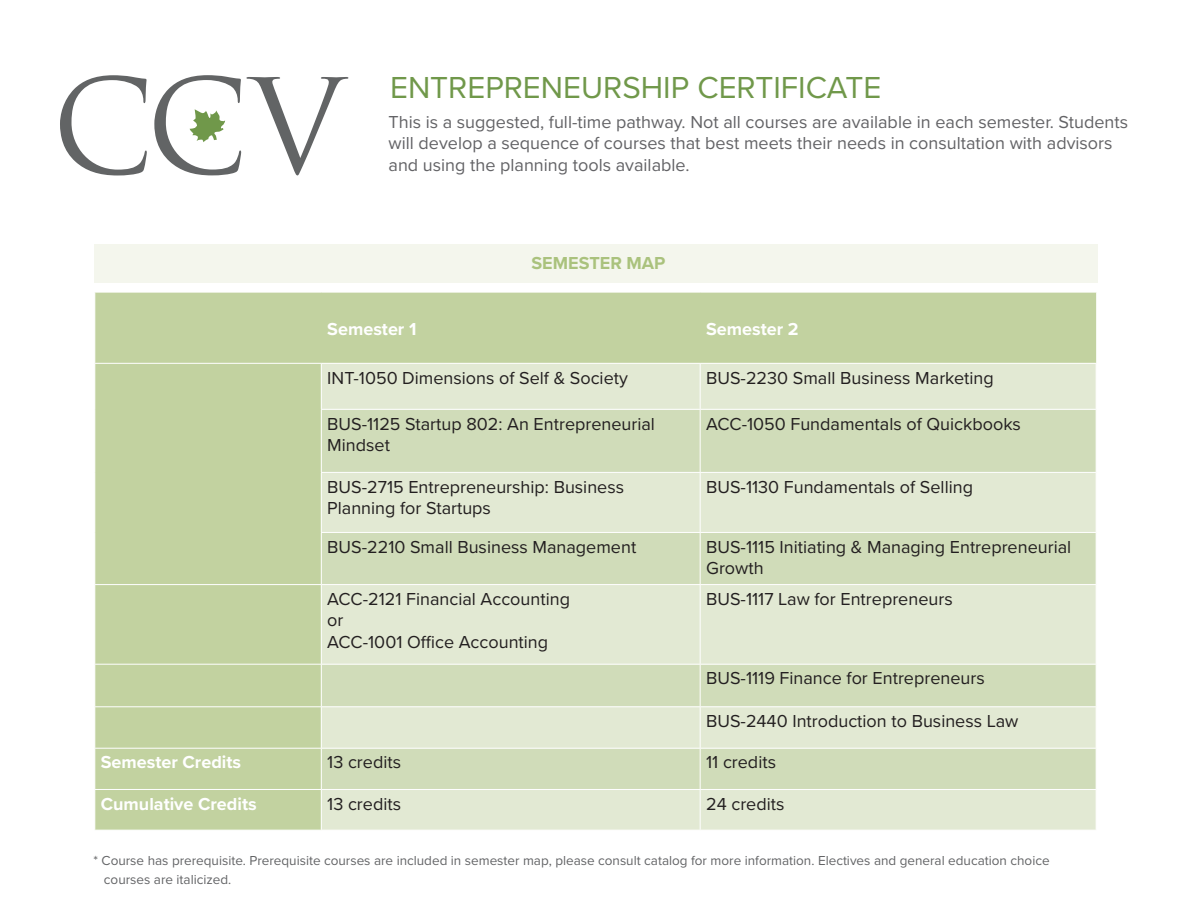
<style>
.page{position:relative;width:1188px;height:918px;background:#fff}
.page>*{position:absolute;margin:0;border:0;box-sizing:border-box;transform-origin:0 0}
.t1{font:31.5px "Proxima Nova";color:#70984a}
.t2{font:18px/21.6px "Proxima Nova";color:#231f20}
.t3{font:18px/21.6px "Proxima Nova";color:#636366}
.t4{font:700 18px "Proxima Nova";color:#fff}
.t5{font:700 18px "Proxima Nova";color:#aac27d}
.t6{font:13.5px/19.8px "Proxima Nova";color:#636466}
</style>
<div class="page">
<svg style="left:60px;top:75px;width:87px;height:100px"></svg>
<svg style="left:154px;top:75px;width:194px;height:100px"></svg>
<div style="left:95px;top:293px;width:1001px;height:537px;background:#c2d2a0"></div>
<div style="left:322px;top:364px;width:774px;height:466px;background:#e2e9d3"></div>
<svg style="left:322px;top:410px;width:774px;height:379px;background:#d8e2c5"></svg>
<hr style="left:321px;top:364px;width:1px;height:45px;background:#fff">
<hr style="left:700px;top:364px;width:1px;height:45px;background:#fff">
<hr style="left:321px;top:409px;width:379px;height:1px;background:#fff">
<hr style="left:321px;top:410px;width:1px;height:62px;background:#fff">
<hr style="left:700px;top:409px;width:397px;height:1px;background:#fff">
<hr style="left:700px;top:410px;width:1px;height:62px;background:#fff">
<hr style="left:321px;top:472px;width:379px;height:1px;background:#fff">
<hr style="left:321px;top:473px;width:1px;height:59px;background:#fff">
<hr style="left:700px;top:472px;width:397px;height:1px;background:#fff">
<hr style="left:700px;top:473px;width:1px;height:59px;background:#fff">
<hr style="left:321px;top:532px;width:379px;height:1px;background:#fff">
<hr style="left:321px;top:533px;width:1px;height:51px;background:#fff">
<hr style="left:700px;top:532px;width:397px;height:1px;background:#fff">
<hr style="left:700px;top:533px;width:1px;height:51px;background:#fff">
<hr style="left:94px;top:584px;width:227px;height:1px;background:#fff">
<hr style="left:321px;top:584px;width:379px;height:1px;background:#fff">
<hr style="left:321px;top:585px;width:1px;height:79px;background:#fff">
<hr style="left:700px;top:584px;width:397px;height:1px;background:#fff">
<hr style="left:700px;top:585px;width:1px;height:79px;background:#fff">
<hr style="left:94px;top:664px;width:227px;height:1px;background:#fff">
<hr style="left:321px;top:664px;width:379px;height:1px;background:#fff">
<hr style="left:321px;top:665px;width:1px;height:41px;background:#fff">
<hr style="left:700px;top:664px;width:397px;height:1px;background:#fff">
<hr style="left:700px;top:665px;width:1px;height:41px;background:#fff">
<hr style="left:94px;top:706px;width:227px;height:1px;background:#fff">
<hr style="left:321px;top:706px;width:379px;height:1px;background:#fff">
<hr style="left:321px;top:707px;width:1px;height:41px;background:#fff">
<hr style="left:700px;top:706px;width:397px;height:1px;background:#fff">
<hr style="left:700px;top:707px;width:1px;height:41px;background:#fff">
<hr style="left:94px;top:748px;width:227px;height:1px;background:#fff">
<hr style="left:321px;top:748px;width:379px;height:1px;background:#fff">
<hr style="left:321px;top:749px;width:1px;height:40px;background:#fff">
<hr style="left:700px;top:748px;width:397px;height:1px;background:#fff">
<hr style="left:700px;top:749px;width:1px;height:40px;background:#fff">
<hr style="left:94px;top:789px;width:227px;height:1px;background:#fff">
<hr style="left:321px;top:789px;width:379px;height:1px;background:#fff">
<hr style="left:321px;top:790px;width:1px;height:40px;background:#fff">
<hr style="left:700px;top:789px;width:397px;height:1px;background:#fff">
<hr style="left:700px;top:790px;width:1px;height:40px;background:#fff">
<hr style="left:94px;top:363px;width:227px;height:1px;background:#fff">
<hr style="left:321px;top:363px;width:379px;height:1px;background:#fff">
<hr style="left:700px;top:363px;width:397px;height:1px;background:#fff">
<div style="left:94px;top:245px;width:1004px;height:38px;background:#f4f6ed"></div>
<h1 class="t1" style="left:390px;top:64px;width:493px">ENTREPRENEURSHIP CERTIFICATE</h1>
<p class="t3" style="left:389px;top:110px;width:741px">This is a suggested, full-time pathway. Not all courses are available in each semester. Students will develop a sequence of courses that best meets their needs in consultation with advisors and using the planning tools available.</p>
<p class="t5" style="left:532px;top:250px;width:135px">SEMESTER MAP</p>
<p class="t4" style="left:327px;top:315px;width:91px">Semester 1</p>
<p class="t4" style="left:706px;top:315px;width:94px">Semester 2</p>
<p class="t2" style="left:327px;top:366px;width:302px">INT-1050 Dimensions of Self &amp; Society</p>
<p class="t2" style="left:706px;top:366px;width:289px">BUS-2230 Small Business Marketing</p>
<p class="t2" style="left:327px;top:412px;width:329px">BUS-1125 Startup 802: An Entrepreneurial<br>Mindset</p>
<p class="t2" style="left:706px;top:412px;width:316px">ACC-1050 Fundamentals of Quickbooks</p>
<p class="t2" style="left:327px;top:475px;width:298px">BUS-2715 Entrepreneurship: Business<br>Planning for Startups</p>
<p class="t2" style="left:706px;top:475px;width:268px">BUS-1130 Fundamentals of Selling</p>
<p class="t2" style="left:327px;top:535px;width:311px">BUS-2210 Small Business Management</p>
<p class="t2" style="left:706px;top:535px;width:367px">BUS-1115 Initiating &amp; Managing Entrepreneurial<br>Growth</p>
<p class="t2" style="left:327px;top:587px;width:244px">ACC-2121 Financial Accounting or<br>ACC-1001 Office Accounting</p>
<p class="t2" style="left:706px;top:587px;width:248px">BUS-1117 Law for Entrepreneurs</p>
<p class="t2" style="left:706px;top:667px;width:280px">BUS-1119 Finance for Entrepreneurs</p>
<p class="t2" style="left:706px;top:709px;width:314px">BUS-2440 Introduction to Business Law</p>
<p class="t4" style="left:101px;top:749px;width:142px">Semester Credits</p>
<p class="t2" style="left:327px;top:751px;width:75px">13 credits</p>
<p class="t2" style="left:706px;top:751px;width:71px">11 credits</p>
<p class="t4" style="left:101px;top:790px;width:157px">Cumulative Credits</p>
<p class="t2" style="left:327px;top:792px;width:75px">13 credits</p>
<p class="t2" style="left:706px;top:792px;width:80px">24 credits</p>
<p class="t6" style="left:104px;top:850px;width:947px;text-indent:-10px">* Course has prerequisite. Prerequisite courses are included in semester map, please consult catalog for more information. Electives and general education choice courses are italicized.</p>
</div>
